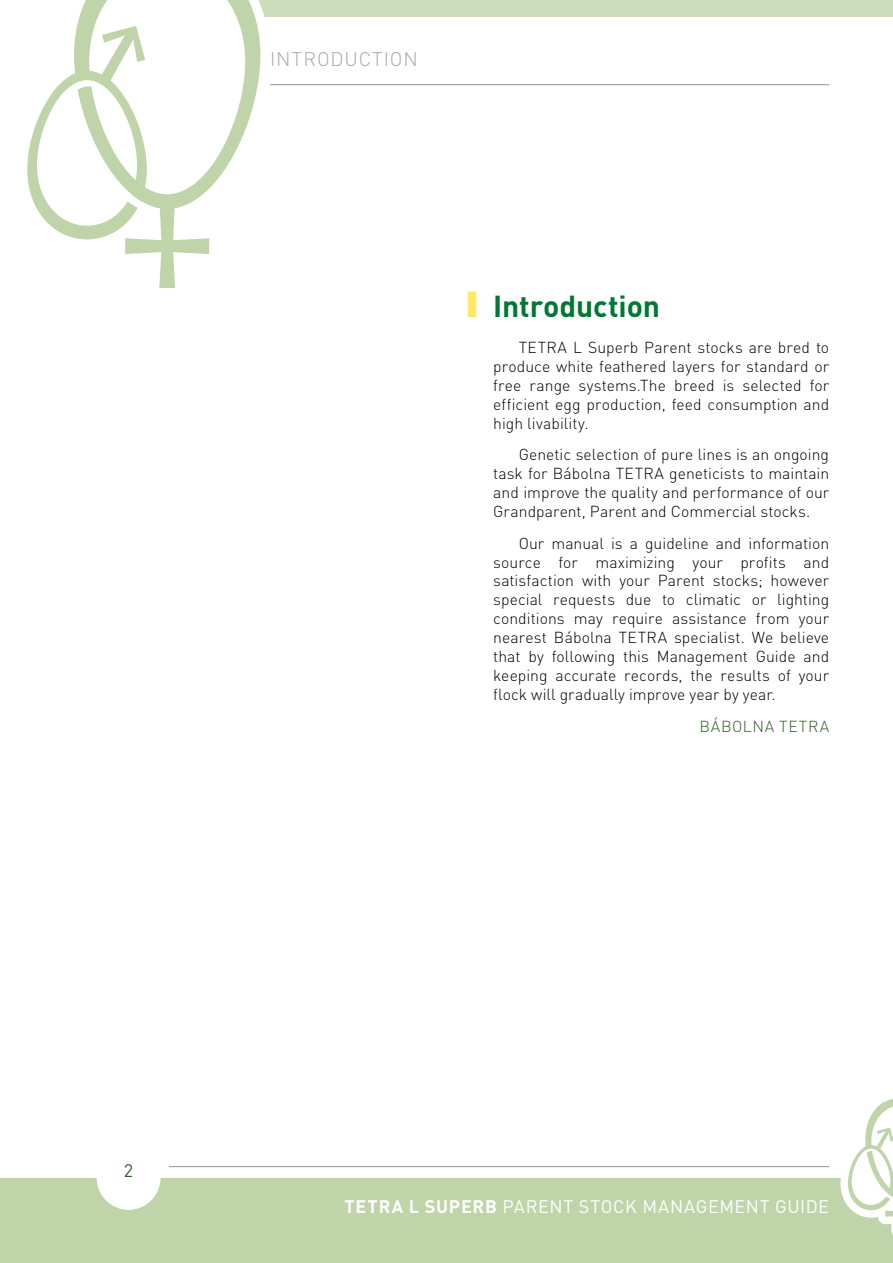
<style>
.page{position:relative;width:893px;height:1263px;background:#fff}
.page>*{position:absolute;margin:0;border:0;box-sizing:border-box;transform-origin:0 0}
.t1{font:700 30px "DIN Pro";letter-spacing:-.005em;color:#007832}
.t2{font:300 19.5px "DIN Pro";letter-spacing:.045em;color:#a7a9ac}
.t3{font:18px "DIN Pro";letter-spacing:.03em;color:#fff}
.t4{font:18px "DIN Pro";color:#2f5e23}
.t5{font:300 15.75px/18.9px "DIN Pro";color:#000;text-align:justify}
.t6{font:300 15.75px "DIN Pro";letter-spacing:.045em;color:#2f5e23}
.s1{font-weight:700}
</style>
<div class="page">
<div style="left:0;top:1178px;width:893px;height:85px;background:#bfd4a9"></div>
<div style="left:0;top:0;width:893px;height:17px;background:#cdddbc"></div>
<div style="left:97px;top:1146px;width:63px;height:64px;background:#fff;border-radius:50%"></div>
<div style="left:468px;top:292px;width:8px;height:25px;background:#ffe964"></div>
<svg style="left:81px;top:239px;width:129px;height:49px"></svg>
<svg style="left:0;top:0;width:273px;height:239px"></svg>
<svg style="left:339px;top:1099px;width:554px;height:136px"></svg>
<hr style="left:169px;top:1166px;width:660px;height:1px;background:#939598">
<hr style="left:270px;top:84px;width:559px;height:1px;background:#939598">
<p class="t2" style="left:270px;top:44px;width:149px">Introduction</p>
<h1 class="t1" style="left:493px;top:281px;width:168px">Introduction</h1>
<p class="t5" style="left:519px;top:336px;width:11px">TETR</p>
<p class="t5" style="left:493px;top:336px;width:337px;text-indent:64px">A L Superb Parent stocks are bred to produce white feathered layers for standard or free range systems.The breed is selected for efficient egg production, feed consumption and high livability.</p>
<p class="t5" style="left:493px;top:444px;width:337px;text-indent:26px">Genetic selection of pure lines is an ongoing task for Bábolna TETR</p>
<p class="t5" style="left:493px;top:463px;width:337px;text-indent:161px">A geneticists to maintain and improve the quality and performance of our Grandparent, Parent and Commercial stocks.</p>
<p class="t5" style="left:493px;top:532px;width:337px;text-indent:26px">Our manual is a guideline and information source for maximizing your profits and satisfaction with your Parent stocks; however special requests due to climatic or lighting conditions may require assistance from your nearest Bábolna TETR</p>
<p class="t5" style="left:493px;top:627px;width:337px;text-indent:164px">A specialist. We believe that by following this Management Guide and keeping accurate records, the results of your flock will gradually improve year by year.</p>
<p class="t6" style="left:699px;top:714px;width:91px">BÁBOLNA TETR</p>
<p class="t6" style="left:820px;top:714px;width:11px">A</p>
<p class="t4" style="left:124px;top:1158px;width:11px">2</p>
<p class="t3" style="left:344px;top:1194px;width:486px"><span class="s1">TETRA L SUPERB</span> PARENT STOCK MANAGEMENT GUIDE</p>
</div>
